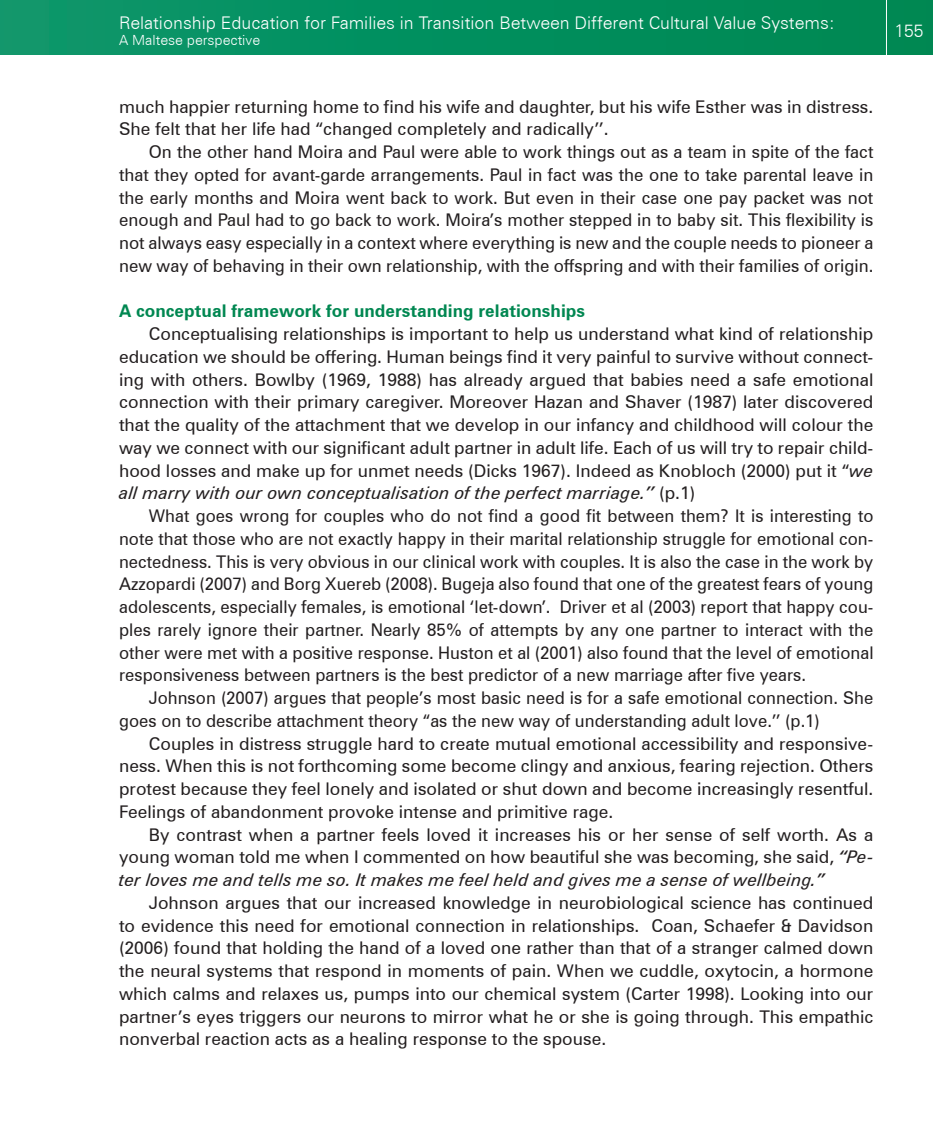
<style>
.page{position:relative;width:933px;height:1136px;background:#fff}
.page>*{position:absolute;margin:0;border:0;box-sizing:border-box;transform-origin:0 0}
.t1{font:17.5px/22.8px "Zurich BT";color:#231f20;text-align:justify}
.t2{font:17.5px/22.8px "Zurich BT";color:#231f20;text-align:justify;scale:.96 1}
.t3{font:300 17.5px "Zurich BT";color:#fff}
.t4{font:700 17.5px "Zurich BT";color:#008751}
.t5{font:300 14px "Zurich BT";color:#fff}
.s1{font-style:italic}
</style>
<div class="page">
<div style="left:0;top:0;width:933px;height:55px;background:linear-gradient(to right,#0c976b,#008751)"></div>
<hr style="left:886px;top:0;width:1px;height:62px;background:#fff">
<p class="t3" style="left:119px;top:12px;width:717px">Relationship Education for Families in Transition Between Different Cultural Value Systems:</p>
<p class="t5" style="left:119px;top:32px;width:142px">A Maltese perspective</p>
<p class="t1" style="left:119px;top:95px;width:756px">much happier returning home to find his wife and daughter, but his wife Esther was in distress.<br>She felt that her life had “changed completely and radically’’.</p>
<p class="t1" style="left:119px;top:140px;width:756px;text-indent:30px">On the other hand Moira and Paul were able to work things out as a team in spite of the fact that they opted for avant-garde arrangements. Paul in fact was the one to take parental leave in the early months and Moira went back to work. But even in their case one pay packet was not enough and Paul had to go back to work. Moira’s mother stepped in to baby sit. This flexibility is not always easy especially in a context where everything is new and the couple needs to pioneer a new way of behaving in their own relationship, with the offspring and with their families of origin.</p>
<p class="t4" style="left:119px;top:300px;width:467px">A conceptual framework for understanding relationships</p>
<p class="t1" style="left:119px;top:322px;width:756px;text-indent:30px">Conceptualising relationships is important to help us understand what kind of relationship education we should be offering. Human beings find it very painful to survive without connect&shy;ing with others. Bowlby (1969, 1988) has already argued that babies need a safe emotional connection with their primary caregiver. Moreover Hazan and Shaver (1987) later discovered that the quality of the attachment that we develop in our infancy and childhood will colour the way we connect with our significant adult partner in adult life. Each of us will try to repair child&shy;hood losses and make up for unmet needs (Dicks 1967). Indeed as Knobloch (2000) put it “<span class="s1">we all marry with our own conceptualisation of the perfect marriage.’’</span> (p.1)</p>
<p class="t2" style="left:119px;top:504px;width:787px;text-indent:30px">What goes wrong for couples who do not find a good fit between them? It is interesting to note that those who are not exactly happy in their marital relationship struggle for emotional con&shy;nectedness. This is very obvious in our clinical work with couples. It is also the case in the work by Azzopardi (2007) and Borg Xuereb (2008). Bugeja also found that one of the greatest fears of young adolescents, especially females, is emotional ‘let-down’. Driver et al (2003) report that happy cou&shy;ples rarely ignore their partner. Nearly 85% of attempts by any one partner to interact with the other were met with a positive response. Huston et al (2001) also found that the level of emotional responsiveness between partners is the best predictor of a new marriage after five years.</p>
<p class="t2" style="left:119px;top:686px;width:787px;text-indent:30px">Johnson (2007) argues that people’s most basic need is for a safe emotional connection. She goes on to describe attachment theory “as the new way of understanding adult love.’’ (p.1)</p>
<p class="t1" style="left:119px;top:732px;width:756px;text-indent:30px">Couples in distress struggle hard to create mutual emotional accessibility and responsive&shy;ness. When this is not forthcoming some become clingy and anxious, fearing rejection. Others protest because they feel lonely and isolated or shut down and become increasingly resentful.<br>Feelings of abandonment provoke intense and primitive rage.</p>
<p class="t1" style="left:119px;top:823px;width:756px;text-indent:30px">By contrast when a partner feels loved it increases his or her sense of self worth. As a young woman told me when I commented on how beautiful she was becoming, she said, <span class="s1">“Pe&shy;ter loves me and tells me so. It makes me feel held and gives me a sense of wellbeing.”</span></p>
<p class="t1" style="left:119px;top:891px;width:756px;text-indent:30px">Johnson argues that our increased knowledge in neurobiological science has continued to evidence this need for emotional connection in relationships. Coan, Schaefer &amp; Davidson (2006) found that holding the hand of a loved one rather than that of a stranger calmed down the neural systems that respond in moments of pain. When we cuddle, oxytocin, a hormone which calms and relaxes us, pumps into our chemical system (Carter 1998). Looking into our partner’s eyes triggers our neurons to mirror what he or she is going through. This empathic nonverbal reaction acts as a healing response to the spouse.</p>
<p class="t3" style="left:894px;top:20px;width:31px">155</p>
</div>
